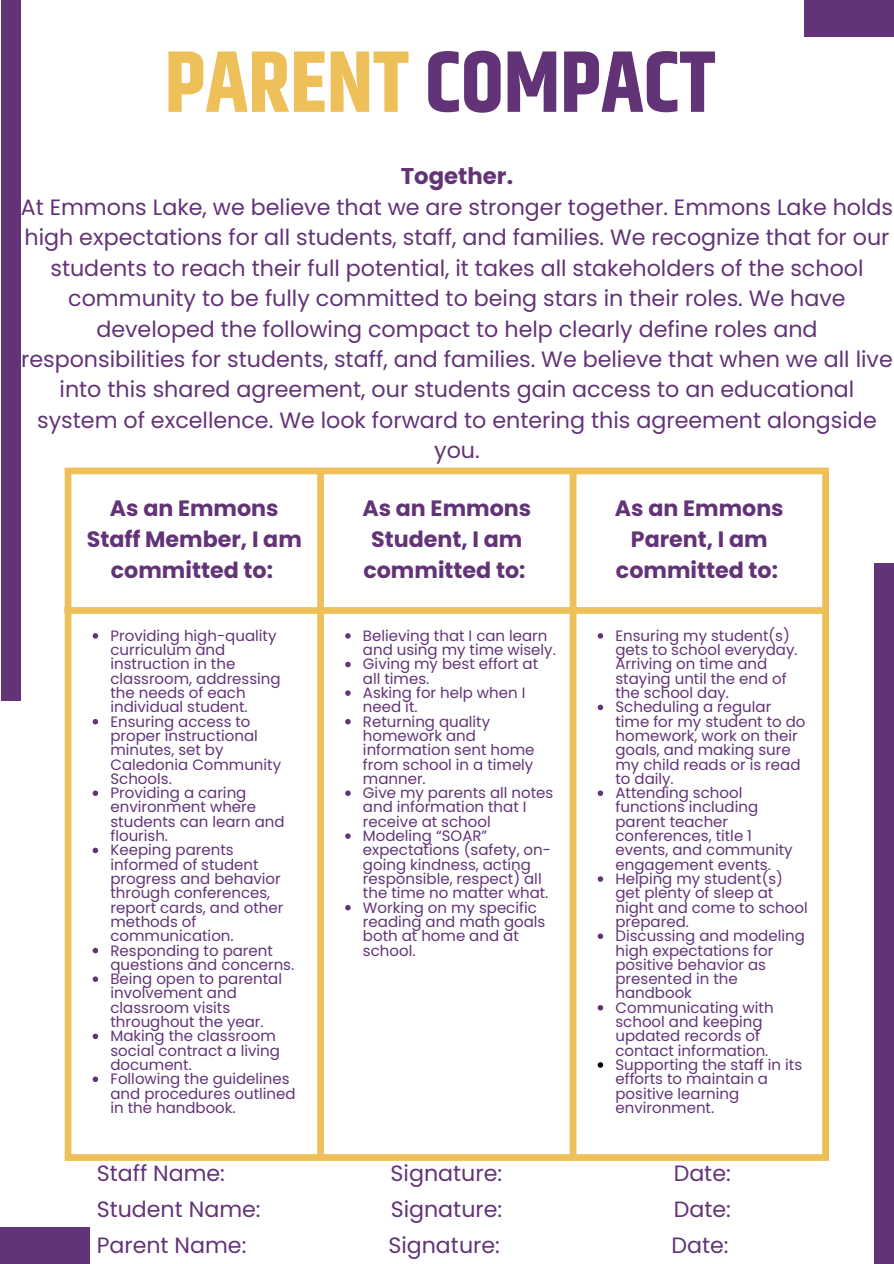
<style>
.page{position:relative;width:894px;height:1264px;background:#fff}
.page>*{position:absolute;margin:0;border:0;box-sizing:border-box;transform-origin:0 0}
.t1{font:700 87px "Khand";color:#633377}
.t2{font:700 22.8px "Poppins";color:#633377}
.t3{font:22.2px/30.3px "Poppins";color:#633377;text-align:center}
.t4{font:700 22.2px/30.8px "Poppins";color:#633377;text-align:center}
.t5{font:15px/14.2px "Poppins";color:#633377}
.s1{color:#edc059}
</style>
<div class="page">
<div style="left:1px;top:0;width:19px;height:700px;background:#633377"></div>
<div style="left:873px;top:563px;width:20px;height:700px;background:#633377"></div>
<div style="left:0;top:1227px;width:89px;height:36px;background:#633377"></div>
<div style="left:804px;top:0;width:89px;height:36px;background:#633377"></div>
<svg style="left:93px;top:633px;width:5px;height:5px"></svg>
<svg style="left:93px;top:719px;width:5px;height:5px"></svg>
<svg style="left:93px;top:790px;width:5px;height:6px"></svg>
<svg style="left:93px;top:847px;width:5px;height:6px"></svg>
<svg style="left:93px;top:947px;width:5px;height:6px"></svg>
<svg style="left:93px;top:976px;width:5px;height:5px"></svg>
<svg style="left:93px;top:1033px;width:5px;height:6px"></svg>
<svg style="left:93px;top:1076px;width:5px;height:6px"></svg>
<svg style="left:345px;top:633px;width:5px;height:5px"></svg>
<svg style="left:345px;top:661px;width:5px;height:6px"></svg>
<svg style="left:345px;top:690px;width:5px;height:6px"></svg>
<svg style="left:345px;top:719px;width:5px;height:5px"></svg>
<svg style="left:345px;top:790px;width:5px;height:6px"></svg>
<svg style="left:345px;top:833px;width:5px;height:5px"></svg>
<svg style="left:345px;top:904px;width:5px;height:6px"></svg>
<svg style="left:597px;top:633px;width:6px;height:5px"></svg>
<svg style="left:597px;top:704px;width:6px;height:6px"></svg>
<svg style="left:597px;top:790px;width:6px;height:6px"></svg>
<svg style="left:597px;top:876px;width:6px;height:5px"></svg>
<svg style="left:597px;top:933px;width:6px;height:6px"></svg>
<svg style="left:597px;top:1005px;width:6px;height:5px"></svg>
<svg style="left:597px;top:1062px;width:6px;height:5px"></svg>
<div style="left:65px;top:474px;width:6px;height:680px;background:#edc059"></div>
<div style="left:317px;top:474px;width:7px;height:680px;background:#edc059"></div>
<div style="left:569px;top:474px;width:7px;height:680px;background:#edc059"></div>
<div style="left:822px;top:474px;width:6px;height:680px;background:#edc059"></div>
<div style="left:65px;top:467px;width:763px;height:7px;background:#edc059"></div>
<div style="left:65px;top:607px;width:763px;height:7px;background:#edc059"></div>
<div style="left:65px;top:1154px;width:763px;height:6px;background:#edc059"></div>
<p class="t1" style="left:164px;top:20px;width:552px"><span class="s1">PARENT</span> COMPACT</p>
<p class="t2" style="left:401px;top:160px;width:114px">Together.</p>
<p class="t3" style="left:21px;top:192px;width:873px">At Emmons Lake, we believe that we are stronger together. Emmons Lake holds high expectations for all students, staff, and families. We recognize that for our students to reach their full potential, it takes all stakeholders of the school community to be fully committed to being stars in their roles. We have developed the following compact to help clearly define roles and responsibilities for students, staff, and families. We believe that when we all live into this shared agreement, our students gain access to an educational system of excellence. We look forward to entering this agreement alongside you.</p>
<h1 class="t4" style="left:87px;top:493px;width:217px">As an Emmons<br>Staff Member, I am committed to:</h1>
<p class="t4" style="left:362px;top:493px;width:170px">As an Emmons<br>Student, I am committed to:</p>
<p class="t4" style="left:614px;top:493px;width:170px">As an Emmons<br>Parent, I am committed to:</p>
<p class="t5" style="left:110px;top:628px;width:172px">Providing high-quality curriculum and instruction in the classroom, addressing the needs of each individual student.</p>
<p class="t5" style="left:110px;top:714px;width:172px">Ensuring access to proper instructional minutes, set by<br>Caledonia Community<br>Schools.</p>
<p class="t5" style="left:110px;top:785px;width:176px">Providing a caring environment where students can learn and flourish.</p>
<p class="t5" style="left:110px;top:843px;width:174px">Keeping parents informed of student progress and behavior through conferences, report cards, and other methods of communication.</p>
<p class="t5" style="left:110px;top:943px;width:185px">Responding to parent questions and concerns.</p>
<p class="t5" style="left:110px;top:971px;width:173px">Being open to parental involvement and classroom visits throughout the year.</p>
<p class="t5" style="left:110px;top:1028px;width:171px">Making the classroom social contract a living document.</p>
<p class="t5" style="left:110px;top:1071px;width:186px">Following the guidelines and procedures outlined in the handbook.</p>
<p class="t5" style="left:363px;top:628px;width:194px">Believing that I can learn and using my time wisely.</p>
<p class="t5" style="left:363px;top:657px;width:177px">Giving my best effort at all times.</p>
<p class="t5" style="left:363px;top:685px;width:164px">Asking for help when I need it.</p>
<p class="t5" style="left:363px;top:714px;width:173px">Returning quality homework and information sent home from school in a timely manner.</p>
<p class="t5" style="left:363px;top:785px;width:192px">Give my parents all notes and information that I receive at school</p>
<p class="t5" style="left:363px;top:828px;width:189px">Modeling “SOAR” expectations (safety, on&shy;going kindness, acting responsible, respect) all the time no matter what.</p>
<p class="t5" style="left:363px;top:900px;width:184px">Working on my specific reading and math goals both at home and at school.</p>
<p class="t5" style="left:615px;top:628px;width:183px">Ensuring my student(s) gets to school everyday.<br>Arriving on time and staying until the end of the school day.</p>
<p class="t5" style="left:615px;top:700px;width:191px">Scheduling a regular time for my student to do homework, work on their goals, and making sure my child reads or is read to daily.</p>
<p class="t5" style="left:615px;top:785px;width:178px">Attending school functions including parent teacher conferences, title 1 events, and community engagement events.</p>
<p class="t5" style="left:615px;top:871px;width:194px">Helping my student(s) get plenty of sleep at night and come to school prepared.</p>
<p class="t5" style="left:615px;top:928px;width:191px">Discussing and modeling high expectations for positive behavior as presented in the handbook</p>
<p class="t5" style="left:615px;top:1000px;width:159px">Communicating with school and keeping updated records of contact information.</p>
<p class="t5" style="left:615px;top:1057px;width:188px">Supporting the staff in its efforts to maintain a positive learning environment.</p>
<p class="t3" style="left:97px;top:1158px;width:130px">Staff Name:</p>
<p class="t3" style="left:390px;top:1158px;width:113px">Signature:</p>
<p class="t3" style="left:673px;top:1158px;width:59px">Date:</p>
<p class="t3" style="left:97px;top:1194px;width:165px">Student Name:</p>
<p class="t3" style="left:390px;top:1194px;width:113px">Signature:</p>
<p class="t3" style="left:673px;top:1194px;width:59px">Date:</p>
<p class="t3" style="left:97px;top:1229px;width:151px">Parent Name:</p>
<p class="t3" style="left:388px;top:1229px;width:113px">Signature:</p>
<p class="t3" style="left:671px;top:1229px;width:59px">Date:</p>
</div>
